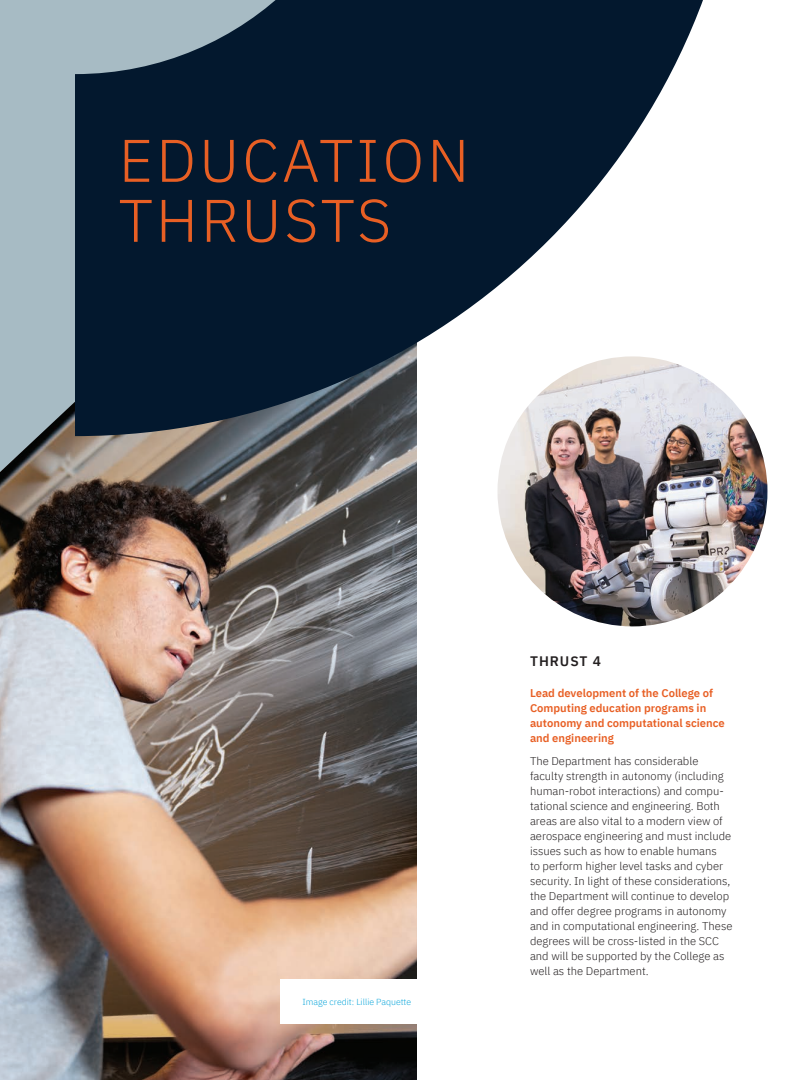
<style>
.page{position:relative;width:810px;height:1080px;background:#fff}
.page>*{position:absolute;margin:0;border:0;box-sizing:border-box;transform-origin:0 0}
.Thrusts_Subhead{font:300 60px/60px "IBM Plex Sans";letter-spacing:.05em;color:#e85f24}
.Subhead{font:600 13.75px "IBM Plex Sans";letter-spacing:.075em;color:#231f20}
.Body{font:300 11.25px/15px "IBM Plex Sans";color:#231f20}
.Subhead_2{font:600 11.25px/15px "IBM Plex Sans";color:#e85f24}
.Image_Caption{font:300 8.75px "IBM Plex Sans";color:#0da7db}
</style>
<div class="page">
<div style="left:0;top:0;width:416px;height:1080px;background:#a7bbc4"></div>
<img style="left:0;top:436px;width:416px;height:644px">
<img style="left:498px;top:356px;width:270px;height:270px;border-radius:135px">
<div style="left:280px;top:979px;width:158px;height:45px;background:#fff"></div>
<svg style="left:0;top:402px;width:113px;height:70px"></svg>
<svg style="left:75px;top:0;width:670px;height:436px;fill:#03182e"></svg>
<p class="Thrusts_Subhead" style="left:119px;top:126px;width:352px">EDUCATION<br>THRUSTS</p>
<p class="Image_Caption" style="left:302px;top:995px;width:110px">Image credit: Lillie Paquette</p>
<p class="Subhead" style="left:530px;top:650px;width:73px">THRUST 4</p>
<p class="Subhead_2" style="left:530px;top:685px;width:196px">Lead development of the College of<br>Computing education programs in autonomy and computational science and engineering</p>
<p class="Body" style="left:530px;top:752px;width:204px">The Department has considerable faculty strength in autonomy (including human-robot interactions) and compu&shy;tational science and engineering. Both areas are also vital to a modern view of aerospace engineering and must include issues such as how to enable humans<br>to perform higher level tasks and cyber security. In light of these considerations, the Department will continue to develop and offer degree programs in autonomy and in computational engineering. These degrees will be cross-listed in the SCC and will be supported by the College as well as the Department.</p>
</div>
